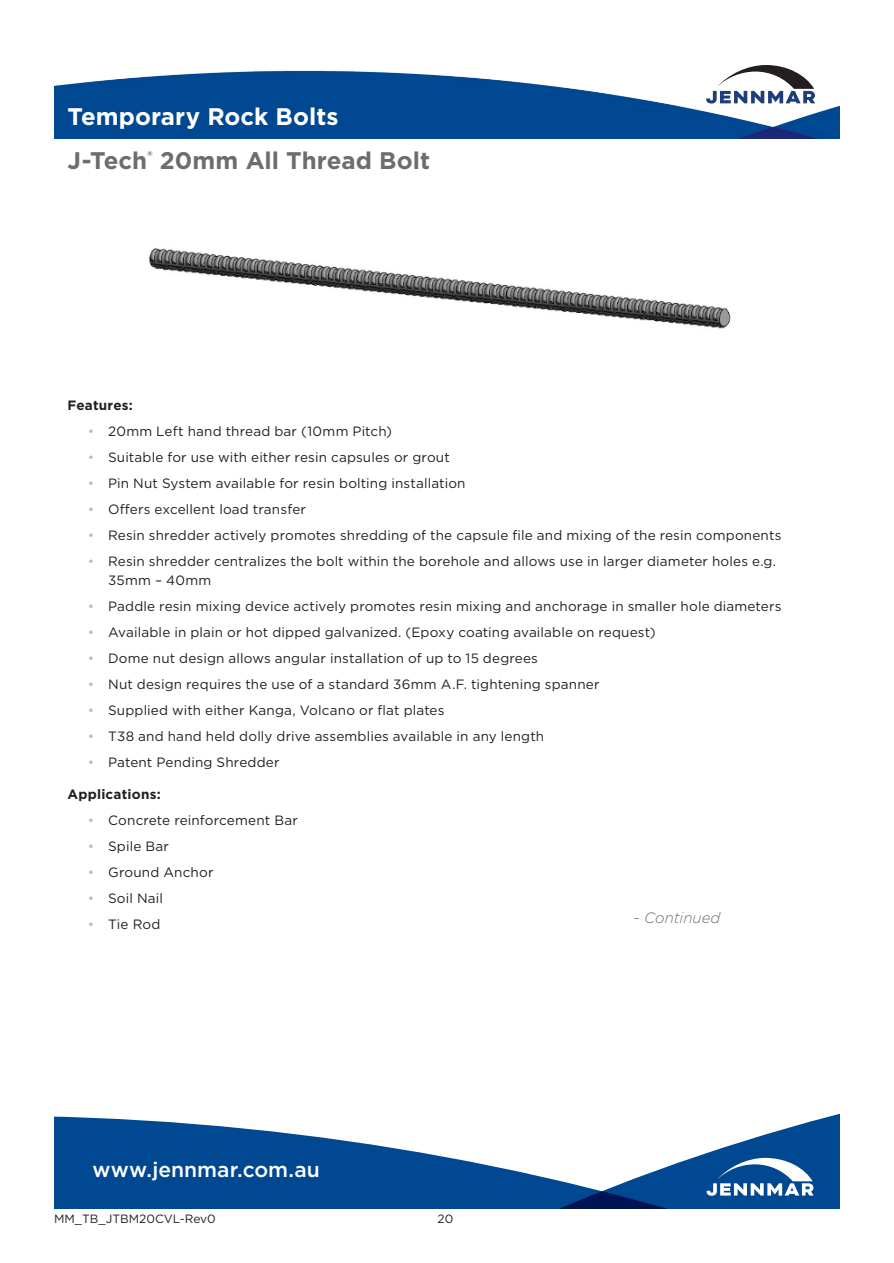
<style>
.page{position:relative;width:894px;height:1263px;background:#fff}
.page>*{position:absolute;margin:0;border:0;box-sizing:border-box;transform-origin:0 0}
.Page_Title{font:700 24px "Gotham";color:#6c6d70}
.Page_Title-2{font:700 24px "Gotham";letter-spacing:.005em;color:#fff}
.t1{font:500 21px "Gotham";letter-spacing:.005em;color:#fff}
.Page_Title-3{font:italic 300 15px "Gotham";color:#6c6d70}
.t2{font:13.5px/19.2px "Gotham";letter-spacing:.01em;color:#231f20}
.subhead_bold{font:700 13.5px "Gotham";letter-spacing:.015em;color:#231f20}
.t3{font:12px "Gotham";color:#231f20}
.s1{color:#bcbdc0}
</style>
<div class="page">
<img style="left:54px;top:70px;width:785px;height:69px">
<svg style="left:54px;top:1114px;width:785px;height:95px;fill:#014892"></svg>
<svg style="left:706px;top:1157px;width:107px;height:38px"></svg>
<svg style="left:706px;top:65px;width:108px;height:38px"></svg>
<img style="left:149px;top:248px;width:582px;height:81px">
<p class="Page_Title-2" style="left:68px;top:101px;width:272px">Temporary Rock Bolts</p>
<p class="Page_Title" style="left:68px;top:144px;width:364px">J-Tech<sup>®</sup> 20mm All Thread Bolt</p>
<p class="subhead_bold" style="left:68px;top:396px;width:67px">Features:</p>
<p class="t2" style="left:88px;top:421px;width:305px"><span class="s1">•</span> 20mm Left hand thread bar (10mm Pitch)</p>
<p class="t2" style="left:88px;top:447px;width:363px"><span class="s1">•</span> Suitable for use with either resin capsules or grout</p>
<p class="t2" style="left:88px;top:473px;width:379px"><span class="s1">•</span> Pin Nut System available for resin bolting installation</p>
<p class="t2" style="left:88px;top:499px;width:220px"><span class="s1">•</span> Offers excellent load transfer</p>
<p class="t2" style="left:88px;top:525px;width:694px"><span class="s1">•</span> Resin shredder actively promotes shredding of the capsule file and mixing of the resin components</p>
<p class="t2" style="left:108px;top:551px;width:669px;text-indent:-20px"><span class="s1">•</span> Resin shredder centralizes the bolt within the borehole and allows use in larger diameter holes e.g.<br>35mm – 40mm</p>
<p class="t2" style="left:88px;top:596px;width:695px"><span class="s1">•</span> Paddle resin mixing device actively promotes resin mixing and anchorage in smaller hole diameters</p>
<p class="t2" style="left:88px;top:622px;width:569px"><span class="s1">•</span> Available in plain or hot dipped galvanized. (Epoxy coating available on request)</p>
<p class="t2" style="left:88px;top:648px;width:451px"><span class="s1">•</span> Dome nut design allows angular installation of up to 15 degrees</p>
<p class="t2" style="left:88px;top:674px;width:513px"><span class="s1">•</span> Nut design requires the use of a standard 36mm A.F. tightening spanner</p>
<p class="t2" style="left:88px;top:700px;width:358px"><span class="s1">•</span> Supplied with either Kanga, Volcano or flat plates</p>
<p class="t2" style="left:88px;top:726px;width:457px"><span class="s1">•</span> T38 and hand held dolly drive assemblies available in any length</p>
<p class="t2" style="left:88px;top:752px;width:193px"><span class="s1">•</span> Patent Pending Shredder</p>
<p class="subhead_bold" style="left:68px;top:785px;width:95px">Applications:</p>
<p class="t2" style="left:88px;top:810px;width:211px"><span class="s1">•</span> Concrete reinforcement Bar</p>
<p class="t2" style="left:88px;top:836px;width:83px"><span class="s1">•</span> Spile Bar</p>
<p class="t2" style="left:88px;top:862px;width:127px"><span class="s1">•</span> Ground Anchor</p>
<p class="t2" style="left:88px;top:888px;width:77px"><span class="s1">•</span> Soil Nail</p>
<p class="t2" style="left:88px;top:914px;width:74px"><span class="s1">•</span> Tie Rod</p>
<p class="Page_Title-3" style="left:633px;top:908px;width:88px">- Continued</p>
<h2 class="t1" style="left:92px;top:1156px;width:229px">www.jennmar.com.au</h2>
<p class="t3" style="left:54px;top:1210px;width:163px">MM_TB_JTBM20CVL-Rev0</p>
<p class="t3" style="left:437px;top:1210px;width:17px">20</p>
</div>
